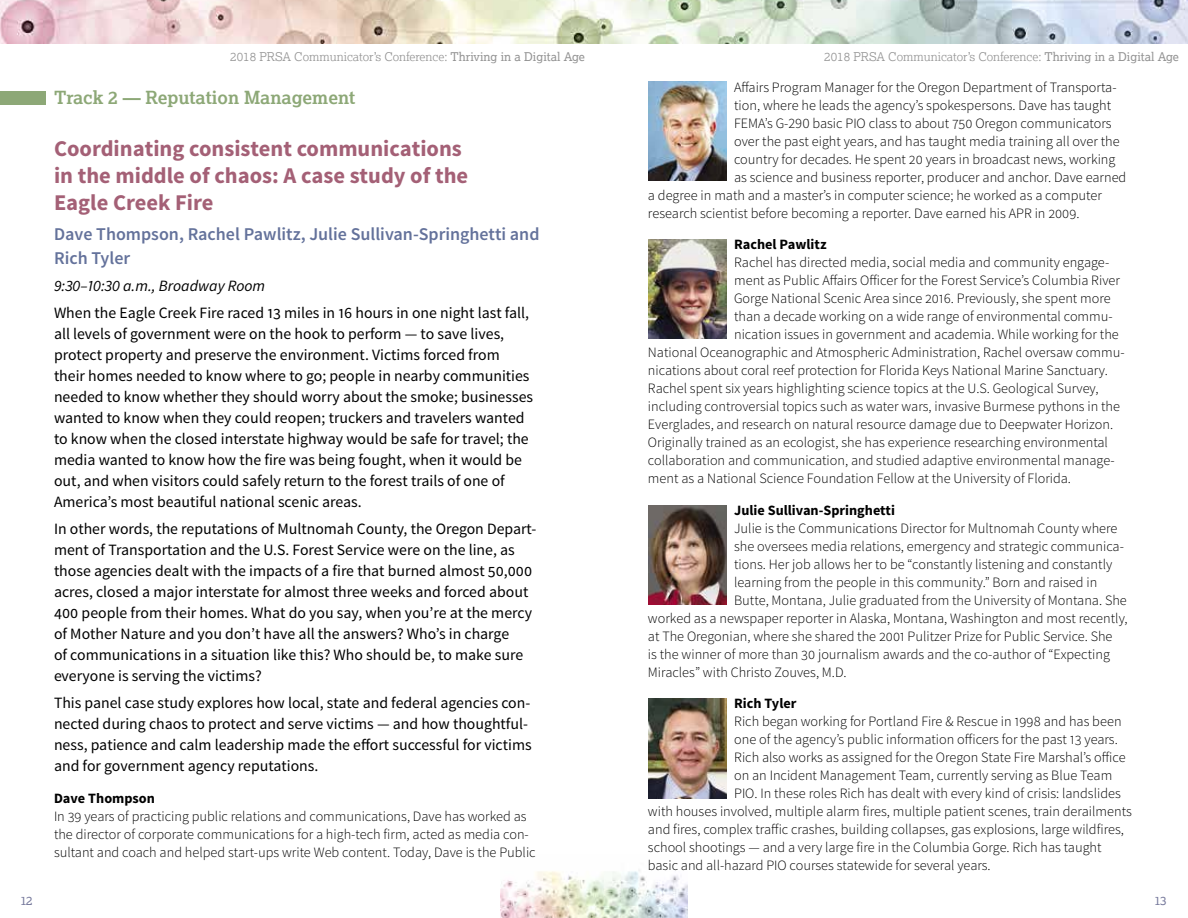
<style>
.page{position:relative;width:1188px;height:918px;background:#fff}
.page>*{position:absolute;margin:0;border:0;box-sizing:border-box;transform-origin:0 0}
.t1{font:700 22.5px/27px "Source Sans Pro";color:#a46076}
.t2{font:600 18px/24px "Source Sans Pro";color:#64729b}
.t3{font:700 18px "Lexia";color:#8da877}
.t4{font:15.75px/21px "Source Sans Pro";color:#000}
.t5{font:italic 15.75px "Source Sans Pro";color:#000}
.t6{font:300 14.25px/18px "Source Sans Pro";color:#000}
.t7{font:700 14.25px "Source Sans Pro";color:#000}
.t8{font:300 12px "Lexia";color:#939393}
.t9{font:12px "Lexia";color:#75789b}
.s1{font-weight:400}
</style>
<div class="page">
<img style="left:500px;top:870px;width:188px;height:48px">
<img style="left:0;top:0;width:1188px;height:43px">
<div style="left:0;top:91px;width:45px;height:13px;background:#8da877"></div>
<img style="left:648px;top:240px;width:79px;height:99px">
<img style="left:648px;top:505px;width:79px;height:100px">
<img style="left:648px;top:699px;width:79px;height:99px">
<img style="left:648px;top:81px;width:79px;height:99px">
<p class="t8" style="left:230px;top:49px;width:356px">2018 PRSA Communicator’s Conference: <span class="s1">Thriving in a Digital Age</span></p>
<p class="t3" style="left:54px;top:86px;width:303px">Track 2 — Reputation Management</p>
<h1 class="t1" style="left:54px;top:136px;width:416px">Coordinating consistent communications in the middle of chaos: A case study of the<br>Eagle Creek Fire</h1>
<p class="t2" style="left:54px;top:223px;width:487px">Dave Thompson, Rachel Pawlitz, Julie Sullivan-Springhetti and<br>Rich Tyler</p>
<p class="t5" style="left:54px;top:276px;width:213px">9:30–10:30 a.m., Broadway Room</p>
<p class="t4" style="left:54px;top:303px;width:481px">When the Eagle Creek Fire raced 13 miles in 16 hours in one night last fall, all levels of government were on the hook to perform — to save lives, protect property and preserve the environment. Victims forced from their homes needed to know where to go; people in nearby communities needed to know whether they should worry about the smoke; businesses wanted to know when they could reopen; truckers and travelers wanted to know when the closed interstate highway would be safe for travel; the media wanted to know how the fire was being fought, when it would be out, and when visitors could safely return to the forest trails of one of America’s most beautiful national scenic areas.</p>
<p class="t4" style="left:54px;top:519px;width:484px">In other words, the reputations of Multnomah County, the Oregon Depart&shy;ment of Transportation and the U.S. Forest Service were on the line, as those agencies dealt with the impacts of a fire that burned almost 50,000 acres, closed a major interstate for almost three weeks and forced about 400 people from their homes. What do you say, when you’re at the mercy of Mother Nature and you don’t have all the answers? Who’s in charge<br>of communications in a situation like this? Who should be, to make sure everyone is serving the victims?</p>
<p class="t4" style="left:54px;top:693px;width:479px">This panel case study explores how local, state and federal agencies con&shy;nected during chaos to protect and serve victims — and how thoughtful&shy;ness, patience and calm leadership made the effort successful for victims and for government agency reputations.</p>
<p class="t7" style="left:54px;top:789px;width:103px">Dave Thompson</p>
<p class="t6" style="left:54px;top:807px;width:483px">In 39 years of practicing public relations and communications, Dave has worked as the director of corporate communications for a high-tech firm, acted as media con&shy;sultant and coach and helped start-ups write Web content. Today, Dave is the Public</p>
<p class="t8" style="left:824px;top:49px;width:356px">2018 PRSA Communicator’s Conference: <span class="s1">Thriving in a Digital Age</span></p>
<p class="t6" style="left:734px;top:78px;width:384px">Affairs Program Manager for the Oregon Department of Transporta-</p>
<p class="t6" style="left:734px;top:96px;width:379px">tion, where he leads the agency’s spokespersons. Dave has taught</p>
<p class="t6" style="left:734px;top:114px;width:379px">FEMA’s G-290 basic PIO class to about 750 Oregon communicators</p>
<p class="t6" style="left:734px;top:132px;width:387px">over the past eight years, and has taught media training all over the</p>
<p class="t6" style="left:734px;top:150px;width:383px">country for decades. He spent 20 years in broadcast news, working</p>
<p class="t6" style="left:734px;top:168px;width:394px">as science and business reporter, producer and anchor. Dave earned</p>
<p class="t6" style="left:648px;top:186px;width:455px">a degree in math and a master’s in computer science; he worked as a computer</p>
<p class="t6" style="left:648px;top:204px;width:431px">research scientist before becoming a reporter. Dave earned his APR in 2009.</p>
<p class="t7" style="left:734px;top:235px;width:94px">Rachel Pawlitz</p>
<p class="t6" style="left:734px;top:254px;width:377px">Rachel has directed media, social media and community engage-</p>
<p class="t6" style="left:734px;top:272px;width:387px">ment as Public Affairs Officer for the Forest Service’s Columbia River</p>
<p class="t6" style="left:734px;top:290px;width:378px">Gorge National Scenic Area since 2016. Previously, she spent more</p>
<p class="t6" style="left:734px;top:308px;width:380px">than a decade working on a wide range of environmental commu-</p>
<p class="t6" style="left:734px;top:326px;width:386px">nication issues in government and academia. While working for the</p>
<p class="t6" style="left:648px;top:344px;width:478px">National Oceanographic and Atmospheric Administration, Rachel oversaw commu-</p>
<p class="t6" style="left:648px;top:362px;width:459px">nications about coral reef protection for Florida Keys National Marine Sanctuary.</p>
<p class="t6" style="left:648px;top:380px;width:452px">Rachel spent six years highlighting science topics at the U.S. Geological Survey,</p>
<p class="t6" style="left:648px;top:398px;width:474px">including controversial topics such as water wars, invasive Burmese pythons in the</p>
<p class="t6" style="left:648px;top:416px;width:465px">Everglades, and research on natural resource damage due to Deepwater Horizon.</p>
<p class="t6" style="left:648px;top:434px;width:461px">Originally trained as an ecologist, she has experience researching environmental</p>
<p class="t6" style="left:648px;top:452px;width:468px">collaboration and communication, and studied adaptive environmental manage-</p>
<p class="t6" style="left:648px;top:470px;width:423px">ment as a National Science Foundation Fellow at the University of Florida.</p>
<p class="t7" style="left:734px;top:501px;width:162px">Julie Sullivan-Springhetti</p>
<p class="t6" style="left:734px;top:519px;width:385px">Julie is the Communications Director for Multnomah County where</p>
<p class="t6" style="left:734px;top:537px;width:391px">she oversees media relations, emergency and strategic communica-</p>
<p class="t6" style="left:734px;top:555px;width:380px">tions. Her job allows her to be “constantly listening and constantly</p>
<p class="t6" style="left:734px;top:573px;width:365px">learning from the people in this community.” Born and raised in</p>
<p class="t6" style="left:734px;top:591px;width:394px">Butte, Montana, Julie graduated from the University of Montana. She</p>
<p class="t6" style="left:648px;top:609px;width:481px">worked as a newspaper reporter in Alaska, Montana, Washington and most recently,</p>
<p class="t6" style="left:648px;top:627px;width:466px">at The Oregonian, where she shared the 2001 Pulitzer Prize for Public Service. She</p>
<p class="t6" style="left:648px;top:645px;width:463px">is the winner of more than 30 journalism awards and the co-author of “Expecting</p>
<p class="t6" style="left:648px;top:663px;width:198px">Miracles” with Christo Zouves, M.D.</p>
<p class="t7" style="left:734px;top:694px;width:64px">Rich Tyler</p>
<p class="t6" style="left:734px;top:712px;width:389px">Rich began working for Portland Fire &amp; Rescue in 1998 and has been</p>
<p class="t6" style="left:734px;top:730px;width:383px">one of the agency’s public information officers for the past 13 years.</p>
<p class="t6" style="left:734px;top:748px;width:393px">Rich also works as assigned for the Oregon State Fire Marshal’s office</p>
<p class="t6" style="left:734px;top:766px;width:380px">on an Incident Management Team, currently serving as Blue Team</p>
<p class="t6" style="left:734px;top:784px;width:388px">PIO. In these roles Rich has dealt with every kind of crisis: landslides</p>
<p class="t6" style="left:648px;top:802px;width:485px">with houses involved, multiple alarm fires, multiple patient scenes, train derailments</p>
<p class="t6" style="left:648px;top:820px;width:478px">and fires, complex traffic crashes, building collapses, gas explosions, large wildfires,</p>
<p class="t6" style="left:648px;top:838px;width:455px">school shootings — and a very large fire in the Columbia Gorge. Rich has taught</p>
<p class="t6" style="left:648px;top:856px;width:342px">basic and all-hazard PIO courses statewide for several years.</p>
<p class="t9" style="left:21px;top:893px;width:13px">12</p>
<p class="t9" style="left:1155px;top:893px;width:13px">13</p>
</div>
